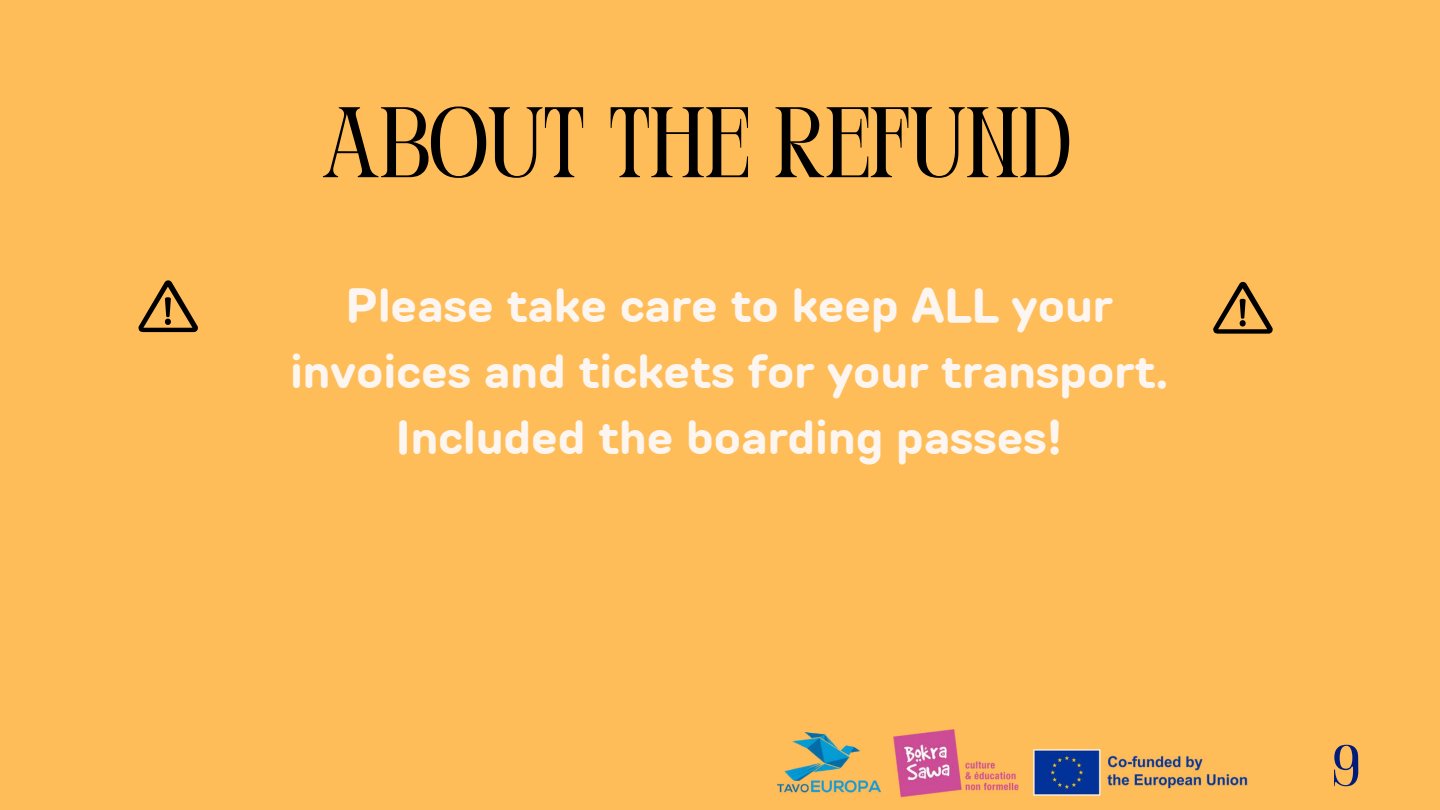
<style>
.page{position:relative;width:1440px;height:810px;background:#ffbd59}
.page>*{position:absolute;margin:0;border:0;box-sizing:border-box;transform-origin:0 0}
.t1{font:100px "Perandoryv 2";color:#000}
.t2{font:58.9px "Perandoryv 2";color:#001b79}
.t3{font:700 48px/66px "TT Rounds Neue";color:#fdf6f0;text-align:center}
</style>
<div class="page">
<svg style="left:138px;top:280px;width:60px;height:52px"></svg>
<svg style="left:1213px;top:282px;width:60px;height:52px"></svg>
<img style="left:894px;top:729px;width:124px;height:68px">
<img style="left:1033px;top:749px;width:215px;height:47px">
<img style="left:777px;top:732px;width:104px;height:61px">
<h1 class="t1" style="left:322px;top:102px;width:750px">ABOUT THE REFUND</h1>
<p class="t3" style="left:290px;top:273px;width:880px">Please take care to keep ALL your invoices and tickets for your transport.<br>Included the boarding passes!</p>
<p class="t2" style="left:1333px;top:742px;width:27px">9</p>
</div>
